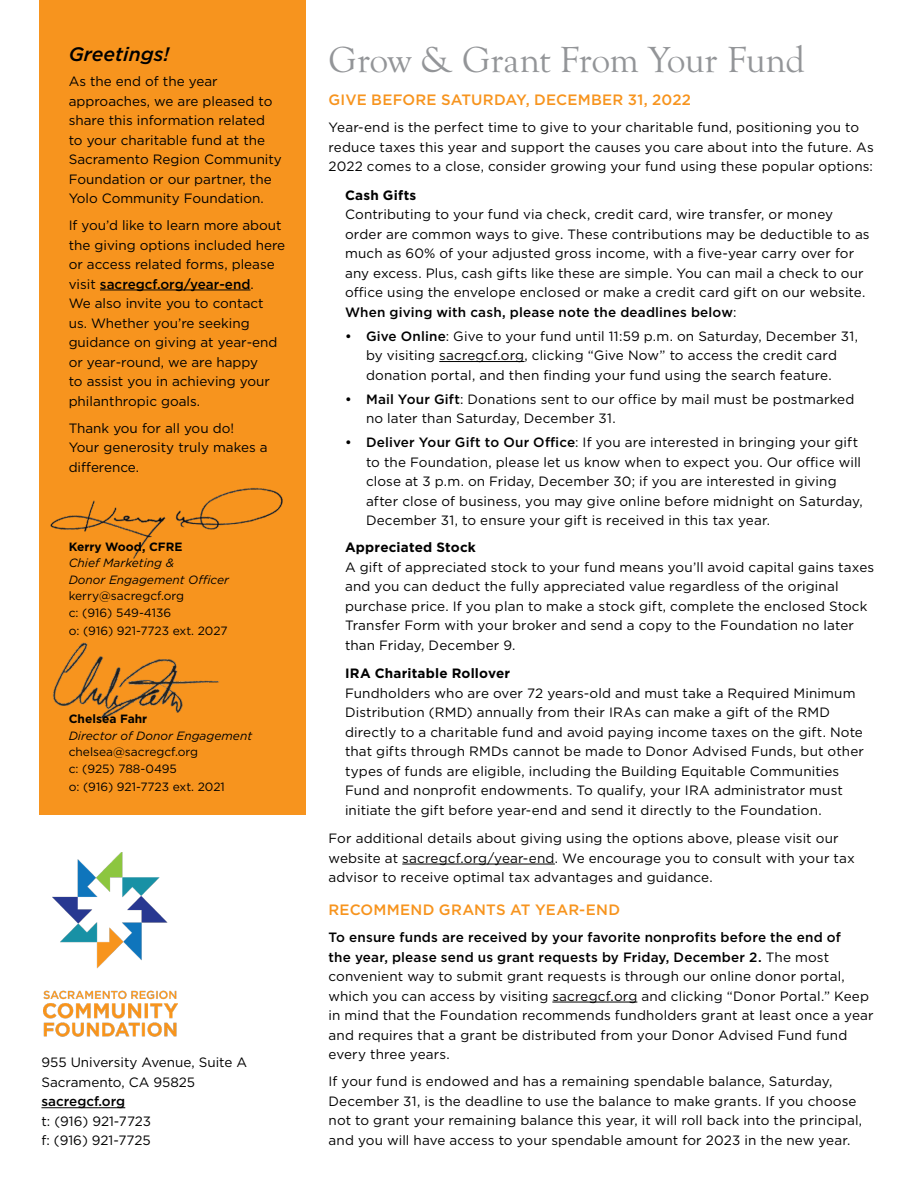
<style>
.page{position:relative;width:918px;height:1188px;background:#fff}
.page>*{position:absolute;margin:0;border:0;box-sizing:border-box;transform-origin:0 0}
.H1_statements_large{font:37.5px "Goudy Old Sty";letter-spacing:-.015em;color:#939598}
.H2_subhead_black{font:italic 500 19.5px "Gotham";color:#000}
.BODY{font:500 15px "Gotham";letter-spacing:.015em;color:#f7941e}
.BODY-2{font:13.5px/19.5px "Gotham";letter-spacing:.01em;color:#000}
.H2_subhead_black-2{font:13.5px/19.5px "Gotham";color:#000}
.t1{font:700 13.5px "Gotham";letter-spacing:.015em;color:#000}
.t2{font:12px/16.5px "Gotham";color:#000}
.t3{font:italic 12px "Gotham";color:#000}
.t4{font:700 12px "Gotham";color:#000}
.s1{font-weight:500}
.s2{font-style:italic}
.s3{font-weight:700}
</style>
<div class="page">
<hr style="left:439px;top:361px;width:86px;height:1px;background:#000">
<hr style="left:402px;top:864px;width:153px;height:1px;background:#000">
<hr style="left:552px;top:1002px;width:85px;height:1px;background:#000">
<div style="left:40px;top:0;width:266px;height:815px;background:#f7941e"></div>
<hr style="left:100px;top:290px;width:150px;height:1px;background:#000">
<hr style="left:41px;top:1107px;width:84px;height:1px;background:#000">
<img style="left:50px;top:487px;width:233px;height:72px">
<img style="left:39px;top:636px;width:180px;height:90px">
<img style="left:44px;top:852px;width:134px;height:185px">
<p class="H2_subhead_black" style="left:69px;top:41px;width:102px">Greetings!</p>
<p class="H2_subhead_black-2" style="left:69px;top:71px;width:215px">As the end of the year approaches, we are pleased to share this information related to your charitable fund at the<br>Sacramento Region Community<br>Foundation or our partner, the<br>Yolo Community Foundation.</p>
<p class="H2_subhead_black-2" style="left:69px;top:215px;width:218px">If you’d like to learn more about the giving options included here or access related forms, please visit <span class="s1">sacregcf.org/year-end</span>.<br>We also invite you to contact us. Whether you’re seeking guidance on giving at year-end or year-round, we are happy<br>to assist you in achieving your philanthropic goals.</p>
<p class="H2_subhead_black-2" style="left:69px;top:418px;width:201px">Thank you for all you do!<br>Your generosity truly makes a difference.</p>
<p class="t4" style="left:69px;top:539px;width:115px">Kerry Wood, CFRE</p>
<p class="t3" style="left:69px;top:555px;width:107px">Chief Marketing &amp;</p>
<p class="t2" style="left:69px;top:571px;width:162px"><span class="s2">Donor Engagement Officer </span>kerry@sacregcf.org<br>c: (916) 549-4136</p>
<p class="t2" style="left:69px;top:622px;width:160px">o: (916) 921-7723 ext. 2027</p>
<p class="t2" style="left:69px;top:711px;width:185px"><span class="s3">Chelsea Fahr<br></span><span class="s2">Director of Donor Engagement </span>chelsea@sacregcf.org<br>c: (925) 788-0495</p>
<p class="t2" style="left:69px;top:778px;width:158px">o: (916) 921-7723 ext. 2021</p>
<p class="BODY-2" style="left:41px;top:1053px;width:207px">955 University Avenue, Suite A<br>Sacramento, CA 95825 <span class="s1">sacregcf.org<br></span>t: (916) 921-7723<br>f: (916) 921-7725</p>
<p class="H1_statements_large" style="left:329px;top:39px;width:478px">Grow &amp; Grant From Your Fund</p>
<p class="BODY" style="left:329px;top:90px;width:364px">GIVE BEFORE SATURDAY, DECEMBER 31, 2022</p>
<p class="BODY-2" style="left:329px;top:117px;width:547px">Year-end is the perfect time to give to your charitable fund, positioning you to reduce taxes this year and support the causes you care about into the future. As<br>2022 comes to a close, consider growing your fund using these popular options:</p>
<p class="t1" style="left:345px;top:186px;width:73px">Cash Gifts</p>
<p class="BODY-2" style="left:345px;top:204px;width:526px">Contributing to your fund via check, credit card, wire transfer, or money order are common ways to give. These contributions may be deductible to as much as 60% of your adjusted gross income, with a five-year carry over for any excess. Plus, cash gifts like these are simple. You can mail a check to our office using the envelope enclosed or make a credit card gift on our website.<br><span class="s1">When giving with cash, please note the deadlines below</span>:</p>
<p class="BODY-2" style="left:345px;top:326px;width:515px;text-align:center"><span class="s1">• Give Online</span>: Give to your fund until 11:59 p.m. on Saturday, December 31, by visiting sacregcf.org, clicking “Give Now” to access the credit card donation portal, and then finding your fund using the search feature.</p>
<p class="BODY-2" style="left:366px;top:389px;width:490px;text-indent:-21px"><span class="s1">• Mail Your Gift</span>: Donations sent to our office by mail must be postmarked no later than Saturday, December 31.</p>
<p class="BODY-2" style="left:366px;top:432px;width:498px;text-indent:-21px"><span class="s1">• Deliver Your Gift to Our Office</span>: If you are interested in bringing your gift to the Foundation, please let us know when to expect you. Our office will close at 3 p.m. on Friday, December 30; if you are interested in giving after close of business, you may give online before midnight on Saturday, December 31, to ensure your gift is received in this tax year.</p>
<p class="t1" style="left:345px;top:538px;width:132px">Appreciated Stock</p>
<p class="BODY-2" style="left:345px;top:557px;width:531px">A gift of appreciated stock to your fund means you’ll avoid capital gains taxes and you can deduct the fully appreciated value regardless of the original purchase price. If you plan to make a stock gift, complete the enclosed Stock Transfer Form with your broker and send a copy to the Foundation no later than Friday, December 9.</p>
<p class="t1" style="left:345px;top:664px;width:167px">IRA Charitable Rollover</p>
<p class="BODY-2" style="left:345px;top:683px;width:521px">Fundholders who are over 72 years-old and must take a Required Minimum Distribution (RMD) annually from their IRAs can make a gift of the RMD directly to a charitable fund and avoid paying income taxes on the gift. Note that gifts through RMDs cannot be made to Donor Advised Funds, but other types of funds are eligible, including the Building Equitable Communities Fund and nonprofit endowments. To qualify, your IRA administrator must initiate the gift before year-end and send it directly to the Foundation.</p>
<p class="BODY-2" style="left:329px;top:828px;width:528px">For additional details about giving using the options above, please visit our website at sacregcf.org/year-end. We encourage you to consult with your tax advisor to receive optimal tax advantages and guidance.</p>
<p class="BODY" style="left:329px;top:900px;width:293px">RECOMMEND GRANTS AT YEAR-END</p>
<p class="BODY-2" style="left:329px;top:927px;width:547px"><span class="s1">To ensure funds are received by your favorite nonprofits before the end of<br>the year, please send us grant requests by Friday, December 2.</span> The most convenient way to submit grant requests is through our online donor portal, which you can access by visiting sacregcf.org and clicking “Donor Portal.” Keep in mind that the Foundation recommends fundholders grant at least once a year and requires that a grant be distributed from your Donor Advised Fund fund every three years.</p>
<p class="BODY-2" style="left:329px;top:1071px;width:535px">If your fund is endowed and has a remaining spendable balance, Saturday, December 31, is the deadline to use the balance to make grants. If you choose not to grant your remaining balance this year, it will roll back into the principal, and you will have access to your spendable amount for 2023 in the new year.</p>
</div>
